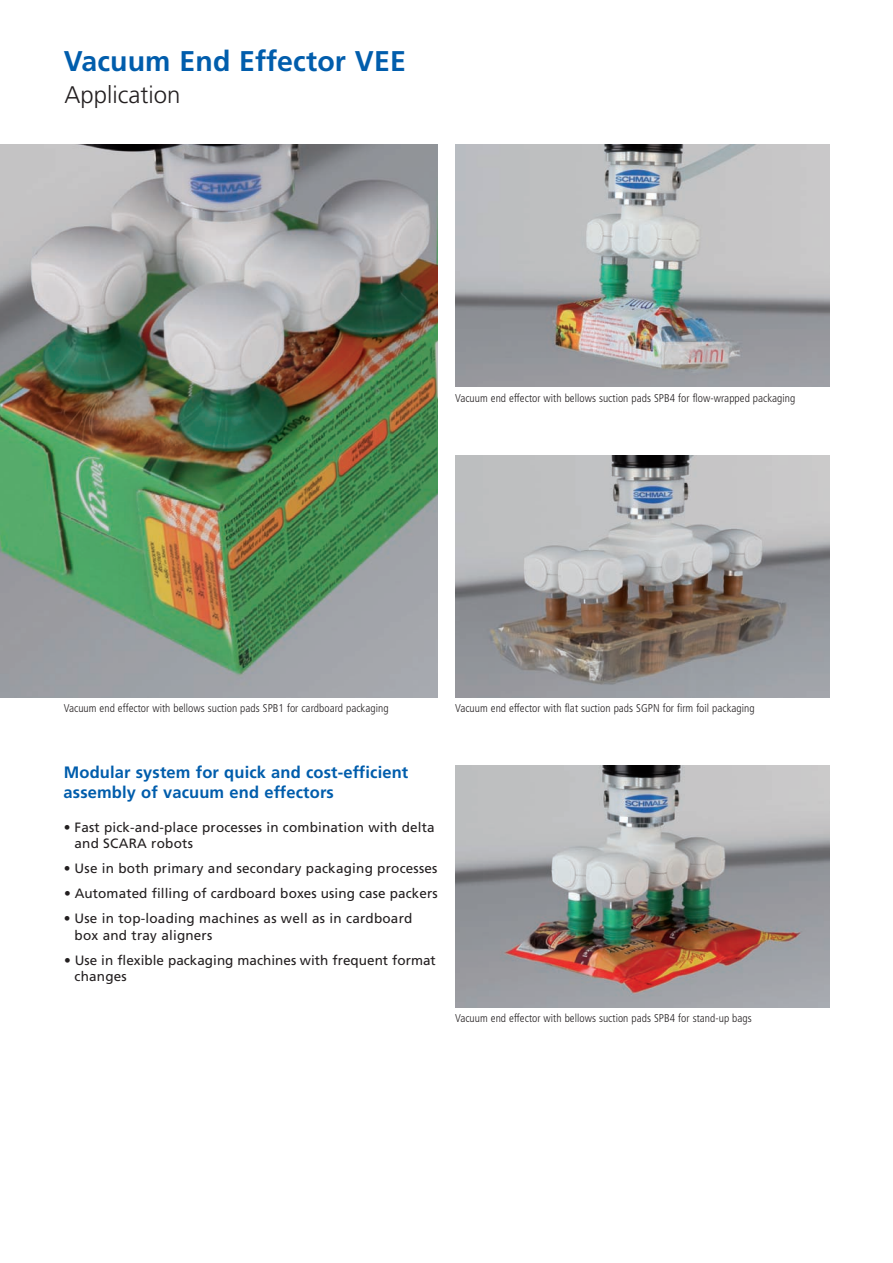
<style>
.page{position:relative;width:893px;height:1263px;background:#fff}
.page>*{position:absolute;margin:0;border:0;box-sizing:border-box;transform-origin:0 0}
.t1{font:700 28.5px "Frutiger LT";letter-spacing:.005em;color:#015dac}
.t2{font:300 24px "Frutiger LT";color:#231f20}
.t3{font:700 16.5px/19.8px "Frutiger LT";letter-spacing:.005em;color:#015dac}
.t4{font:13.5px/16.5px "Frutiger LT";letter-spacing:.015em;color:#231f20}
.t5{font:300 condensed 11.25px "Frutiger LT";letter-spacing:.005em;color:#231f20}
</style>
<div class="page">
<img style="left:455px;top:145px;width:374px;height:242px">
<img style="left:0;top:145px;width:438px;height:552px">
<img style="left:455px;top:455px;width:374px;height:242px">
<img style="left:455px;top:765px;width:374px;height:243px">
<h1 class="t1" style="left:64px;top:49px;width:344px">Vacuum End Effector VEE</h1>
<h2 class="t2" style="left:64px;top:85px;width:117px">Application</h2>
<p class="t5" style="left:455px;top:393px;width:342px">Vacuum end effector with bellows suction pads SPB4 for flow-wrapped packaging</p>
<p class="t5" style="left:64px;top:704px;width:326px">Vacuum end effector with bellows suction pads SPB1 for cardboard packaging</p>
<p class="t5" style="left:455px;top:704px;width:301px">Vacuum end effector with flat suction pads SGPN for firm foil packaging</p>
<p class="t3" style="left:64px;top:763px;width:346px">Modular system for quick and cost-efficient assembly of vacuum end effectors</p>
<p class="t4" style="left:75px;top:820px;width:362px;text-indent:-11px">• Fast pick-and-place processes in combination with delta and SCARA robots</p>
<p class="t4" style="left:64px;top:861px;width:375px">• Use in both primary and secondary packaging processes</p>
<p class="t4" style="left:64px;top:886px;width:375px">• Automated filling of cardboard boxes using case packers</p>
<p class="t4" style="left:75px;top:911px;width:339px;text-indent:-11px">• Use in top-loading machines as well as in cardboard box and tray aligners</p>
<p class="t4" style="left:74px;top:953px;width:363px;text-indent:-10px">• Use in flexible packaging machines with frequent format changes</p>
<p class="t5" style="left:455px;top:1014px;width:298px">Vacuum end effector with bellows suction pads SPB4 for stand-up bags</p>
</div>
